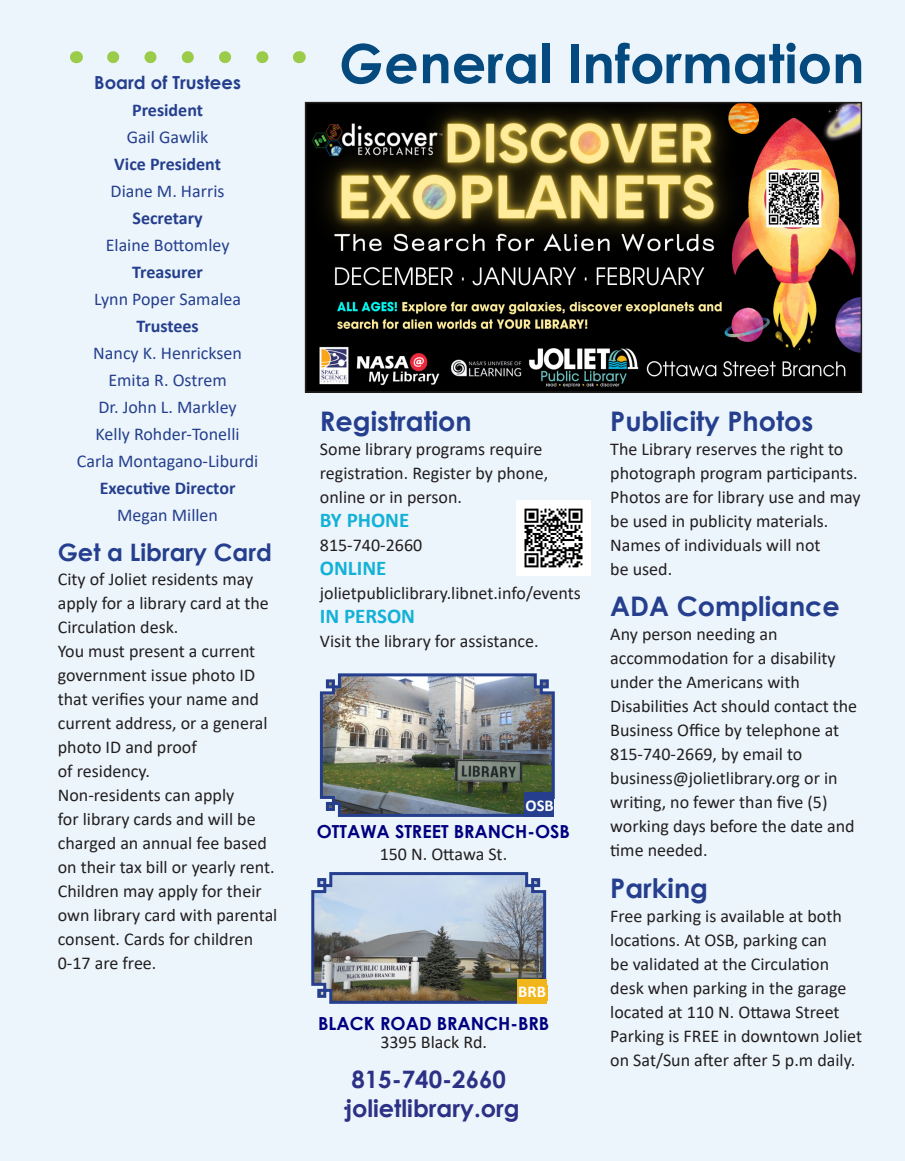
<style>
.page{position:relative;width:905px;height:1161px;background:#fff}
.page>*{position:absolute;margin:0;border:0;box-sizing:border-box;transform-origin:0 0}
.t1{font:700 54px "Century Gothic";color:#054a7e}
.t2{font:700 27px "Century Gothic";color:#253f8e}
.t3{font:700 24px/28.8px "Century Gothic";color:#2c3186;text-align:center}
.t4{font:700 24px "Century Gothic";color:#253f8e}
.t5{font:700 21px "Calibri";color:#13b1d7}
.t6{font:18px/24px "Calibri";color:#231f20}
.t7{font:18px/27px "Calibri";color:#253f8e;text-align:center}
.t8{font:700 18px/18px "Century Gothic";color:#000080;text-align:center}
.t9{font:700 18px "Calibri";color:#253f8e}
.t10{font:700 18px "Century Gothic";color:#253f8e}
.t11{font:700 16.5px "Calibri";color:#fff}
.s1{font-weight:700}
.s2{font-style:italic}
.s3{font-family:"Calibri";font-weight:400;color:#231f20}
</style>
<div class="page">
<div style="left:0;top:0;width:904px;height:1161px;background:#ecf5fb"></div>
<svg style="left:113px;top:51px;width:156px;height:12px"></svg>
<svg style="left:76px;top:51px;width:1px;height:12px"></svg>
<svg style="left:299px;top:51px;width:1px;height:12px"></svg>
<img style="left:516px;top:501px;width:74px;height:74px">
<img style="left:319px;top:673px;width:236px;height:144px">
<img style="left:311px;top:872px;width:236px;height:132px">
<div style="left:517px;top:980px;width:29px;height:24px;background:#f1b61c"></div>
<div style="left:518px;top:985px;width:29px;height:15px;background:#f1b61c"></div>
<div style="left:525px;top:793px;width:29px;height:24px;background:#253f8e"></div>
<img style="left:308px;top:105px;width:551px;height:285px">
<div style="left:305px;top:102px;width:557px;height:291px;border:2px solid #231f20"></div>
<p class="t10" style="left:94px;top:69px;width:148px">Board of Trustees</p>
<p class="t7" style="left:127px;top:96px;width:83px;text-align:left"><span class="s1">President<br></span>Gail Gawlik</p>
<p class="t9" style="left:114px;top:152px;width:108px">Vice President</p>
<p class="t7" style="left:111px;top:177px;width:115px">Diane M. Harris</p>
<p class="t9" style="left:132px;top:206px;width:72px">Secretary</p>
<p class="t7" style="left:106px;top:231px;width:125px">Elaine Bottomley</p>
<p class="t9" style="left:132px;top:260px;width:72px">Treasurer</p>
<p class="t7" style="left:94px;top:285px;width:148px">Lynn Poper Samalea</p>
<p class="t9" style="left:136px;top:314px;width:64px">Trustees</p>
<p class="t7" style="left:93px;top:339px;width:150px">Nancy K. Henricksen<br>Emita R. Ostrem</p>
<p class="t7" style="left:98px;top:393px;width:140px">Dr. John L. Markley</p>
<p class="t7" style="left:96px;top:420px;width:145px">Kelly Rohder-Tonelli</p>
<p class="t7" style="left:77px;top:447px;width:183px">Carla Montagano-Liburdi<br><span class="s1">Executive Director<br></span>Megan Millen</p>
<p class="t4" style="left:58px;top:534px;width:216px">Get a Library Card</p>
<p class="t6" style="left:58px;top:567px;width:212px">City of Joliet residents may apply for a library card at the<br>Circulation desk.</p>
<p class="t6" style="left:58px;top:639px;width:211px">You must present a current government issue photo ID that verifies your name and current address, or a general photo ID and proof</p>
<p class="t6" style="left:58px;top:759px;width:94px">of residency.</p>
<p class="t6" style="left:58px;top:783px;width:221px">Non-residents can apply<br>for library cards and will be charged an annual fee based on their tax bill or yearly rent.<br>Children may apply for their own library card with parental consent. Cards for children<br>0-17 are free.</p>
<p class="t1" style="left:339px;top:23px;width:526px"><span class="s2">Ge</span>neral Information</p>
<p class="t2" style="left:320px;top:401px;width:153px">Registration</p>
<p class="t6" style="left:320px;top:437px;width:230px">Some library programs require registration. Register by phone, online or in person.</p>
<p class="t5" style="left:320px;top:505px;width:91px">BY PHONE</p>
<p class="t6" style="left:320px;top:533px;width:104px">815-740-2660</p>
<p class="t5" style="left:320px;top:553px;width:68px">ONLINE</p>
<p class="t6" style="left:320px;top:581px;width:262px">jolietpubliclibrary.libnet.info/events</p>
<p class="t5" style="left:320px;top:601px;width:97px">IN PERSON</p>
<p class="t6" style="left:320px;top:629px;width:220px">Visit the library for assistance.</p>
<p class="t11" style="left:525px;top:793px;width:30px">OSB</p>
<p class="t8" style="left:317px;top:822px;width:255px">OTTAWA STREET BRANCH-OSB</p>
<p class="t6" style="left:379px;top:841px;width:129px">150 N. Ottawa St.</p>
<p class="t11" style="left:518px;top:980px;width:29px">BRB</p>
<p class="t8" style="left:318px;top:1013px;width:233px">BLACK ROAD BRANCH-BRB<br><span class="s3">3395 Black Rd.</span></p>
<p class="t3" style="left:338px;top:1064px;width:183px">815-740-2660 ·jolietlibrary.org</p>
<p class="t2" style="left:610px;top:401px;width:205px">Publicity Photos</p>
<p class="t6" style="left:610px;top:437px;width:252px">The Library reserves the right to photograph program participants.<br>Photos are for library use and may be used in publicity materials.<br>Names of individuals will not</p>
<p class="t6" style="left:610px;top:557px;width:63px">be used.</p>
<p class="t2" style="left:610px;top:586px;width:231px">ADA Compliance</p>
<p class="t6" style="left:610px;top:621px;width:248px">Any person needing an accommodation for a disability under the Americans with<br>Disabilities Act should contact the<br>Business Office by telephone at<br>815-740-2669, by email to</p>
<p class="t6" style="left:610px;top:765px;width:246px">business@jolietlibrary.org or in writing, no fewer than five (5) working days before the date and time needed.</p>
<p class="t2" style="left:610px;top:867px;width:99px">Parking</p>
<p class="t6" style="left:610px;top:903px;width:253px">Free parking is available at both locations. At OSB, parking can<br>be validated at the Circulation desk when parking in the garage located at 110 N. Ottawa Street<br>Parking is FREE in downtown Joliet on Sat/Sun after after 5 p.m daily.</p>
</div>
